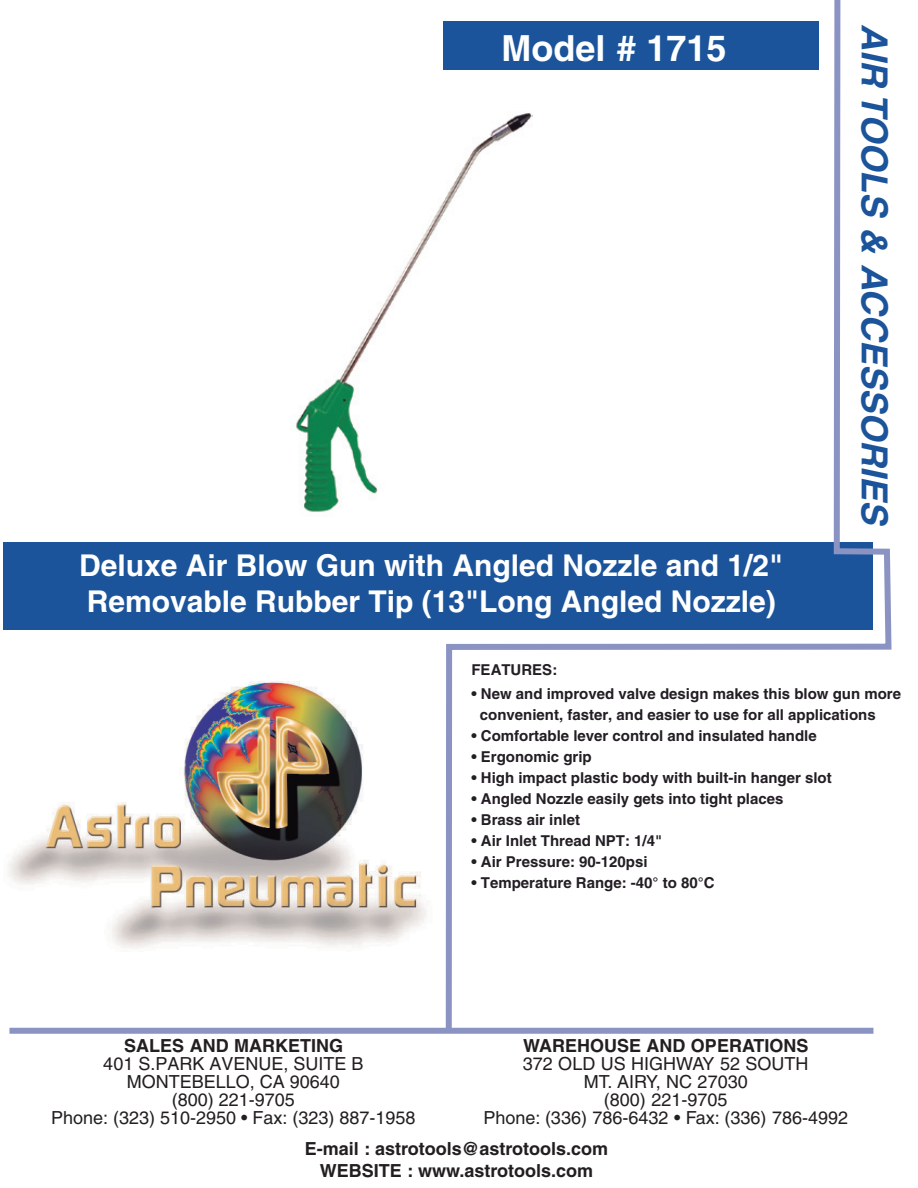
<style>
.page{position:relative;width:918px;height:1188px;background:#fff}
.page>*{position:absolute;margin:0;border:0;box-sizing:border-box;transform-origin:0 0}
.t1{font:italic 700 36px "Helvetica";color:#1b549a}
.t2{font:700 36px "Helvetica";color:#fff}
.t3{font:700 30px/36px "Helvetica";color:#fff}
.t4{font:18px/18px "Helvetica";color:#231f20;text-align:center}
.t5{font:700 18px/21.6px "Helvetica";color:#231f20;text-align:center}
.t6{font:700 15px/21px "Helvetica";color:#231d24}
</style>
<div class="page">
<div style="left:3px;top:543px;width:870px;height:87px;background:#1b549a"></div>
<img style="left:8px;top:681px;width:419px;height:268px">
<svg style="left:443px;top:0;width:449px;height:1034px"></svg>
<div style="left:9px;top:1028px;width:864px;height:6px;background:#8a93c2"></div>
<img style="left:296px;top:111px;width:236px;height:405px">
<h1 class="t2" style="left:501px;top:27px;width:227px">Model # 1715</h1>
<h2 class="t3" style="left:79px;top:547px;width:706px">Deluxe Air Blow Gun with Angled Nozzle and 1/2"<br>Removable Rubber Tip (13"Long Angled Nozzle)</h2>
<h1 class="t1" style="left:897px;top:24px;width:511px;rotate:90deg">AIR TOOLS &amp; ACCESSORIES</h1>
<p class="t6" style="left:471px;top:659px;width:87px">FEATURES:</p>
<p class="t6" style="left:480px;top:683px;width:423px;text-indent:-8px">• New and improved valve design makes this blow gun more convenient, faster, and easier to use for all applications</p>
<p class="t6" style="left:471px;top:725px;width:347px">• Comfortable lever control and insulated handle</p>
<p class="t6" style="left:471px;top:746px;width:122px">• Ergonomic grip</p>
<p class="t6" style="left:471px;top:767px;width:362px">• High impact plastic body with built-in hanger slot</p>
<p class="t6" style="left:471px;top:788px;width:313px">• Angled Nozzle easily gets into tight places</p>
<p class="t6" style="left:471px;top:809px;width:110px">• Brass air inlet</p>
<p class="t6" style="left:471px;top:830px;width:192px">• Air Inlet Thread NPT: 1/4"</p>
<p class="t6" style="left:471px;top:851px;width:178px">• Air Pressure: 90-120psi</p>
<p class="t6" style="left:471px;top:872px;width:245px">• Temperature Range: -40° to 80°C</p>
<p class="t5" style="left:124px;top:1034px;width:220px">SALES AND MARKETING</p>
<p class="t5" style="left:523px;top:1034px;width:287px">WAREHOUSE AND OPERATIONS</p>
<p class="t4" style="left:483px;top:1054px;width:366px">372 OLD US HIGHWAY 52 SOUTH<br>MT. AIRY, NC 27030<br>(800) 221-9705<br>Phone: (336) 786-6432 • Fax: (336) 786-4992</p>
<p class="t5" style="left:305px;top:1138px;width:305px">E-mail : astrotools@astrotools.com<br>WEBSITE : www.astrotools.com</p>
<p class="t4" style="left:51px;top:1054px;width:366px">401 S.PARK AVENUE, SUITE B<br>MONTEBELLO, CA 90640<br>(800) 221-9705<br>Phone: (323) 510-2950 • Fax: (323) 887-1958</p>
</div>
